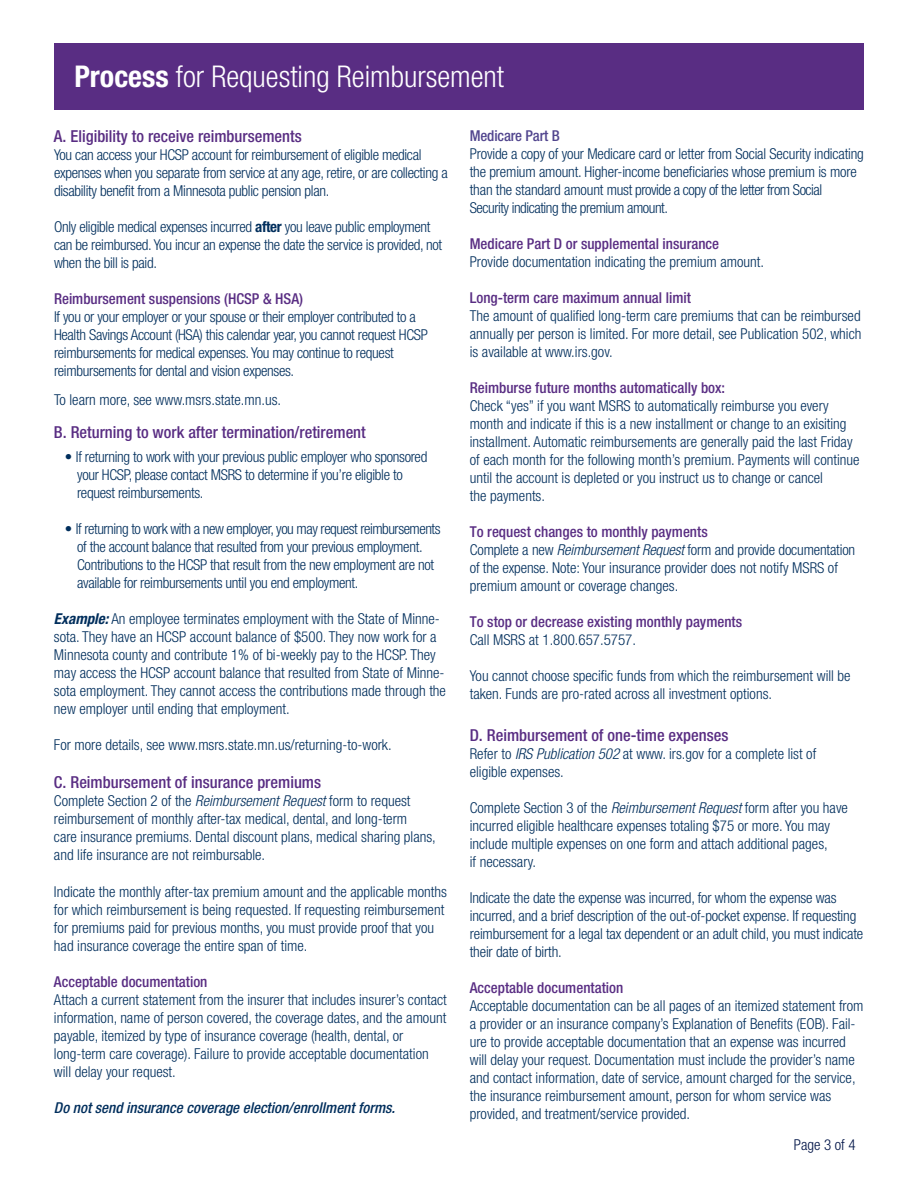
<style>
.page{position:relative;width:918px;height:1188px;background:#fff}
.page>*{position:absolute;margin:0;border:0;box-sizing:border-box;transform-origin:0 0}
.t1{font:300 condensed 30px "Helvetica Neue LT Std";color:#fff}
.body_copy_-_size_10{font:500 condensed 16.5px "Helvetica Neue LT Std";color:#592d83}
.body_copy_-_size_10-2{font:300 condensed 15px/18px "Helvetica Neue LT Std";color:#002e5c}
.body_copy_-_size_10-3{font:300 condensed 15px/18px "Helvetica Neue LT Std";letter-spacing:-.02em;color:#002e5c}
.H5_-last_page_notes{font:500 condensed 15px "Helvetica Neue LT Std";color:#592d83}
.body_copy_-_size_10-4{font:300 condensed 15px "Helvetica Neue LT Std";letter-spacing:-.03em;color:#002e5c}
.t2{font:italic 500 condensed 15px "Helvetica Neue LT Std";color:#002e5c}
.t3{font:300 condensed 15px "Helvetica Neue LT Std";color:#001447}
.s1{font-weight:700}
.s2{font-weight:700;font-style:italic}
.s3{font-style:italic}
.s4{font-weight:500;color:#51458e}
.s5{font-weight:500;color:#592d83}
</style>
<div class="page">
<div style="left:54px;top:43px;width:810px;height:67px;background:#592d83"></div>
<p class="t1" style="left:74px;top:59px;width:431px"><span class="s1">Process</span> for Requesting Reimbursement</p>
<p class="body_copy_-_size_10" style="left:54px;top:127px;width:249px">A. Eligibility to receive reimbursements</p>
<p class="body_copy_-_size_10-3" style="left:54px;top:146px;width:395px">You can access your HCSP account for reimbursement of eligible medical expenses when you separate from service at any age, retire, or are collecting a disability benefit from a Minnesota public pension plan.</p>
<p class="body_copy_-_size_10-3" style="left:54px;top:218px;width:390px">Only eligible medical expenses incurred <span class="s1">after</span> you leave public employment can be reimbursed. You incur an expense the date the service is provided, not when the bill is paid.</p>
<p class="H5_-last_page_notes" style="left:54px;top:290px;width:251px">Reimbursement suspensions (HCSP &amp; HSA)</p>
<p class="body_copy_-_size_10-3" style="left:54px;top:308px;width:375px">If you or your employer or your spouse or their employer contributed to a Health Savings Account (HSA) this calendar year, you cannot request HCSP reimbursements for medical expenses. You may continue to request reimbursements for dental and vision expenses.</p>
<p class="body_copy_-_size_10-2" style="left:54px;top:390px;width:229px">To learn more, see www.msrs.state.mn.us.</p>
<h4 class="body_copy_-_size_10" style="left:54px;top:422px;width:313px">B. Returning to work after termination/retirement</h4>
<p class="body_copy_-_size_10-3" style="left:65px;top:448px;width:364px">• If returning to work with your previous public employer who sponsored</p>
<p class="body_copy_-_size_10-3" style="left:77px;top:466px;width:327px">your HCSP, please contact MSRS to determine if you’re eligible to request reimbursements.</p>
<p class="body_copy_-_size_10-4" style="left:65px;top:520px;width:377px">• If returning to work with a new employer, you may request reimbursements</p>
<p class="body_copy_-_size_10-3" style="left:77px;top:538px;width:359px">of the account balance that resulted from your previous employment.<br>Contributions to the HCSP that result from the new employment are not available for reimbursements until you end employment.</p>
<p class="body_copy_-_size_10-2" style="left:54px;top:610px;width:394px"><span class="s2">Example:</span> An employee terminates employment with the State of Minne&shy;sota. They have an HCSP account balance of $500. They now work for a Minnesota county and contribute 1% of bi-weekly pay to the HCSP. They may access the HCSP account balance that resulted from State of Minne&shy;sota employment. They cannot access the contributions made through the new employer until ending that employment.</p>
<p class="body_copy_-_size_10-2" style="left:54px;top:736px;width:339px">For more details, see www.msrs.state.mn.us/returning-to-work.</p>
<h4 class="body_copy_-_size_10" style="left:54px;top:772px;width:269px">C. Reimbursement of insurance premiums</h4>
<p class="body_copy_-_size_10-2" style="left:54px;top:791px;width:383px">Complete Section 2 of the <span class="s3">Reimbursement Request</span> form to request reimbursement of monthly after-tax medical, dental, and long-term<br>care insurance premiums. Dental discount plans, medical sharing plans, and life insurance are not reimbursable.</p>
<p class="body_copy_-_size_10-2" style="left:54px;top:883px;width:395px">Indicate the monthly after-tax premium amount and the applicable months for which reimbursement is being requested. If requesting reimbursement for premiums paid for previous months, you must provide proof that you had insurance coverage the entire span of time.</p>
<p class="H5_-last_page_notes" style="left:54px;top:973px;width:155px">Acceptable documentation</p>
<p class="body_copy_-_size_10-2" style="left:54px;top:991px;width:394px">Attach a current statement from the insurer that includes insurer’s contact information, name of person covered, the coverage dates, and the amount payable, itemized by type of insurance coverage (health, dental, or long-term care coverage). Failure to provide acceptable documentation will delay your request.</p>
<p class="t2" style="left:54px;top:1099px;width:343px">Do not send insurance coverage election/enrollment forms.</p>
<p class="body_copy_-_size_10-2" style="left:470px;top:127px;width:396px"><span class="s4">Medicare Part B<br></span>Provide a copy of your Medicare card or letter from Social Security indicating the premium amount. Higher-income beneficiaries whose premium is more than the standard amount must provide a copy of the letter from Social Security indicating the premium amount.</p>
<p class="body_copy_-_size_10-2" style="left:470px;top:235px;width:296px"><span class="s5">Medicare Part D or supplemental insurance<br></span>Provide documentation indicating the premium amount.</p>
<p class="H5_-last_page_notes" style="left:470px;top:289px;width:223px">Long-term care maximum annual limit</p>
<p class="body_copy_-_size_10-2" style="left:470px;top:307px;width:393px;text-align:justify">The amount of qualified long-term care premiums that can be reimbursed annually per person is limited. For more detail, see Publication 502, which is available at www.irs.gov.</p>
<p class="H5_-last_page_notes" style="left:470px;top:379px;width:257px">Reimburse future months automatically box:</p>
<p class="body_copy_-_size_10-2" style="left:470px;top:397px;width:391px">Check “yes” if you want MSRS to automatically reimburse you every month and indicate if this is a new installment or change to an exisiting installment. Automatic reimbursements are generally paid the last Friday of each month for the following month’s premium. Payments will continue until the account is depleted or you instruct us to change or cancel<br>the payments.</p>
<p class="H5_-last_page_notes" style="left:470px;top:523px;width:239px">To request changes to monthly payments</p>
<p class="body_copy_-_size_10-2" style="left:470px;top:541px;width:387px">Complete a new <span class="s3">Reimbursement Request</span> form and provide documentation of the expense. Note: Your insurance provider does not notify MSRS of premium amount or coverage changes.</p>
<p class="H5_-last_page_notes" style="left:470px;top:613px;width:274px">To stop or decrease existing monthly payments</p>
<p class="body_copy_-_size_10-2" style="left:470px;top:631px;width:168px">Call MSRS at 1.800.657.5757.</p>
<p class="body_copy_-_size_10-2" style="left:470px;top:667px;width:382px">You cannot choose specific funds from which the reimbursement will be taken. Funds are pro-rated across all investment options.</p>
<h4 class="body_copy_-_size_10" style="left:470px;top:726px;width:260px">D. Reimbursement of one-time expenses</h4>
<p class="body_copy_-_size_10-2" style="left:470px;top:745px;width:348px">Refer to <span class="s3">IRS Publication 502</span> at www. irs.gov for a complete list of eligible expenses.</p>
<p class="body_copy_-_size_10-2" style="left:470px;top:799px;width:380px">Complete Section 3 of the <span class="s3">Reimbursement Request</span> form after you have incurred eligible healthcare expenses totaling $75 or more. You may include multiple expenses on one form and attach additional pages,<br>if necessary.</p>
<p class="body_copy_-_size_10-2" style="left:470px;top:889px;width:395px">Indicate the date the expense was incurred, for whom the expense was incurred, and a brief description of the out-of-pocket expense. If requesting reimbursement for a legal tax dependent or an adult child, you must indicate their date of birth.</p>
<p class="H5_-last_page_notes" style="left:470px;top:979px;width:155px">Acceptable documentation</p>
<p class="body_copy_-_size_10-2" style="left:470px;top:997px;width:395px">Acceptable documentation can be all pages of an itemized statement from a provider or an insurance company’s Explanation of Benefits (EOB). Fail&shy;ure to provide acceptable documentation that an expense was incurred will delay your request. Documentation must include the provider’s name and contact information, date of service, amount charged for the service, the insurance reimbursement amount, person for whom service was provided, and treatment/service provided.</p>
<p class="t3" style="left:794px;top:1136px;width:63px">Page 3 of 4</p>
</div>
